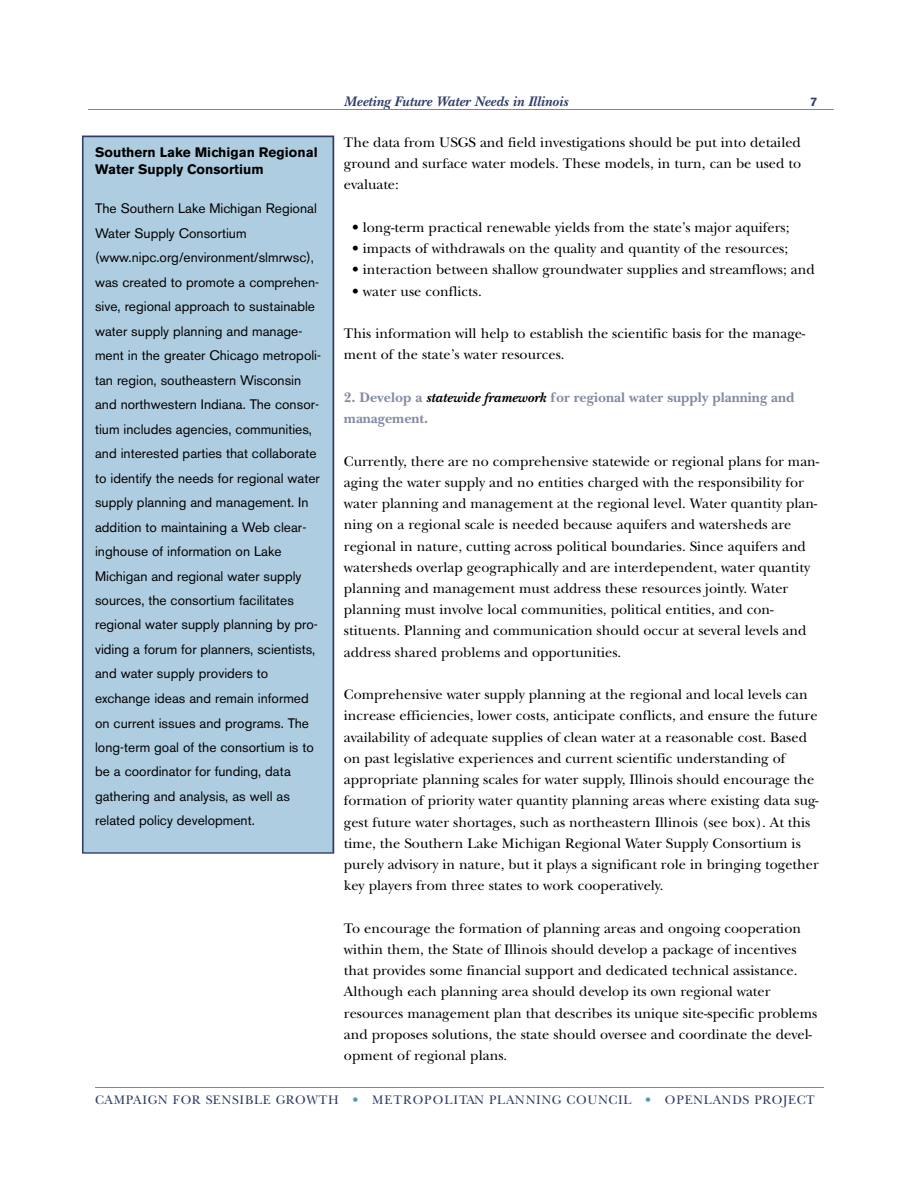
<style>
.page{position:relative;width:918px;height:1188px;background:#fff}
.page>*{position:absolute;margin:0;border:0;box-sizing:border-box;transform-origin:0 0}
.t1{font:14.4px/21.3px "New Baskerville";color:#000}
.t2{font:700 14.4px/21.5px "New Baskerville";color:#838ba1}
.t3{font:italic 700 14.4px "New Baskerville";color:#303e67}
.t4{font:13.65px/24.5px "Akzidenz Grotesk BE";color:#000}
.t5{font:700 13.65px/17.2px "Akzidenz Grotesk BE";color:#000}
.t6{font:12.9px "New Baskerville";letter-spacing:.045em;color:#303e67}
.t7{font:700 12.3px "Akzidenz Grotesk BE";color:#303e67}
.s1{font-style:italic;color:#000}
.s2{color:#5198bf}
</style>
<div class="page">
<hr style="left:95px;top:1088px;width:728px;height:1px;background:#5198bf">
<hr style="left:89px;top:109px;width:745px;height:1px;background:#5198bf">
<div style="left:82px;top:136px;width:252px;height:718px;background:#afcde0"></div>
<p class="t5" style="left:95px;top:145px;width:224px">Southern Lake Michigan Regional<br>Water Supply Consortium</p>
<p class="t4" style="left:95px;top:198px;width:228px">The Southern Lake Michigan Regional Water Supply Consortium (www.nipc.org/environment/slmrwsc), was created to promote a comprehen&shy;sive, regional approach to sustainable water supply planning and manage&shy;ment in the greater Chicago metropoli&shy;tan region, southeastern Wisconsin and northwestern Indiana. The consor&shy;tium includes agencies, communities, and interested parties that collaborate to identify the needs for regional water supply planning and management. In addition to maintaining a Web clear&shy;inghouse of information on Lake Michigan and regional water supply sources, the consortium facilitates regional water supply planning by pro&shy;viding a forum for planners, scientists, and water supply providers to exchange ideas and remain informed on current issues and programs. The long-term goal of the consortium is to be a coordinator for funding, data gathering and analysis, as well as related policy development.</p>
<p class="t3" style="left:344px;top:96px;width:226px">Meeting Future Water Needs in Illinois</p>
<p class="t7" style="left:810px;top:97px;width:8px">7</p>
<p class="t1" style="left:344px;top:133px;width:459px;text-align:justify">The data from USGS and field investigations should be put into detailed ground and surface water models. These models, in turn, can be used to evaluate:</p>
<p class="t1" style="left:352px;top:218px;width:439px">• long-term practical renewable yields from the state’s major aquifers;</p>
<p class="t1" style="left:352px;top:239px;width:438px">• impacts of withdrawals on the quality and quantity of the resources;</p>
<p class="t1" style="left:352px;top:261px;width:464px">• interaction between shallow groundwater supplies and streamflows; and</p>
<p class="t1" style="left:352px;top:282px;width:131px">• water use conflicts.</p>
<p class="t1" style="left:344px;top:325px;width:463px">This information will help to establish the scientific basis for the manage&shy;ment of the state’s water resources.</p>
<p class="t2" style="left:344px;top:388px;width:452px">2. Develop a <span class="s1">statewide framework</span> for regional water supply planning and management.</p>
<p class="t1" style="left:344px;top:452px;width:477px">Currently, there are no comprehensive statewide or regional plans for man&shy;aging the water supply and no entities charged with the responsibility for water planning and management at the regional level. Water quantity plan&shy;ning on a regional scale is needed because aquifers and watersheds are regional in nature, cutting across political boundaries. Since aquifers and watersheds overlap geographically and are interdependent, water quantity planning and management must address these resources jointly. Water planning must involve local communities, political entities, and con&shy;stituents. Planning and communication should occur at several levels and address shared problems and opportunities.</p>
<p class="t1" style="left:344px;top:686px;width:476px">Comprehensive water supply planning at the regional and local levels can increase efficiencies, lower costs, anticipate conflicts, and ensure the future availability of adequate supplies of clean water at a reasonable cost. Based on past legislative experiences and current scientific understanding of appropriate planning scales for water supply, Illinois should encourage the formation of priority water quantity planning areas where existing data sug&shy;gest future water shortages, such as northeastern Illinois (see box). At this time, the Southern Lake Michigan Regional Water Supply Consortium is purely advisory in nature, but it plays a significant role in bringing together key players from three states to work cooperatively.</p>
<p class="t1" style="left:344px;top:919px;width:475px">To encourage the formation of planning areas and ongoing cooperation within them, the State of Illinois should develop a package of incentives that provides some financial support and dedicated technical assistance.<br>Although each planning area should develop its own regional water resources management plan that describes its unique site-specific problems and proposes solutions, the state should oversee and coordinate the devel&shy;opment of regional plans.</p>
<p class="t6" style="left:95px;top:1095px;width:721px">C A M PAIGN FOR SENSIBLE GROWTH <span class="s2">•</span> M E T R O P O L I TAN PLANNING COUNCIL <span class="s2">•</span> OPENLANDS PROJECT</p>
</div>
